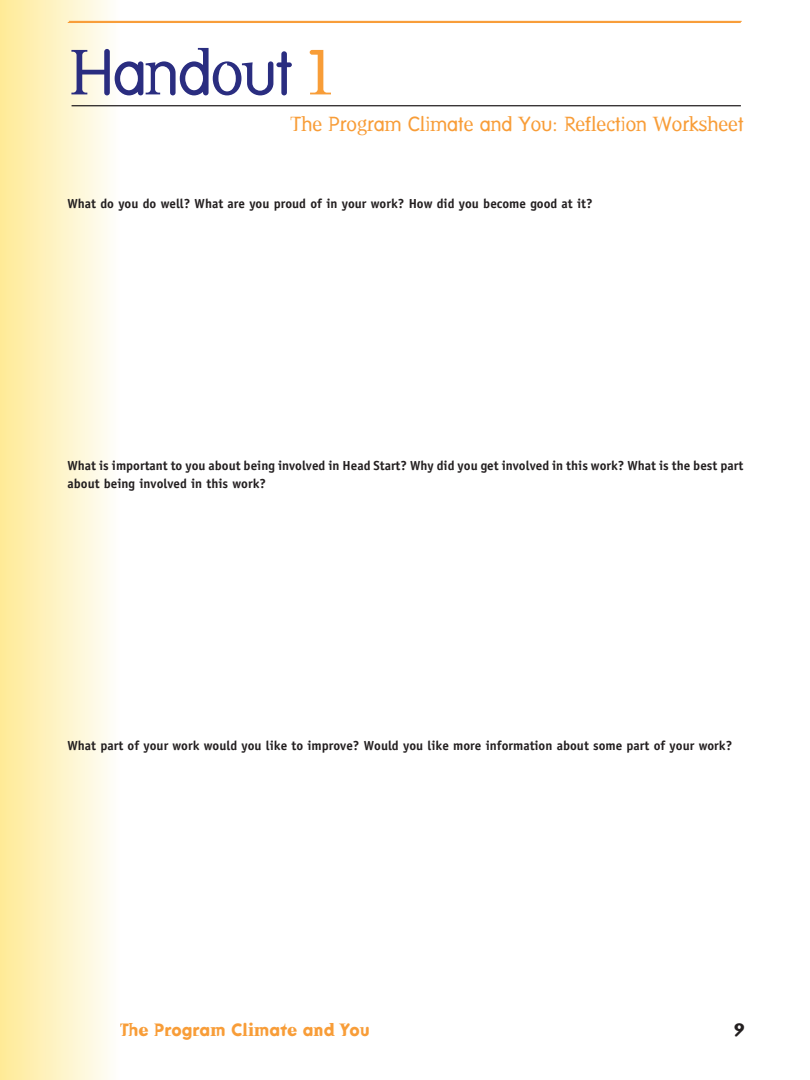
<style>
.page{position:relative;width:810px;height:1080px;background:#fff}
.page>*{position:absolute;margin:0;border:0;box-sizing:border-box;transform-origin:0 0}
.t1{font:62.5px "Dead History Roman";letter-spacing:-.025em;color:#2a2d80}
.t2{font:20px "Dead History Roman";color:#f89d38}
.t3{font:700 17.5px "Dead History";color:#f89d38}
.t4{font:700 17.5px "Dead History";color:#231f20}
.t5{font:700 13.12px/17.5px "Officina Sans";color:#231f20}
.s1{color:#f89d38}
</style>
<div class="page">
<div style="left:0;top:0;width:119px;height:1080px;background:linear-gradient(to right,#ffea95,#fefefb)"></div>
<hr style="left:69px;top:21px;width:673px;height:1px;background:#f89d38">
<hr style="left:72px;top:105px;width:669px;height:1px;background:#231f20">
<hr style="left:68px;top:22px;width:673px;height:1px;background:#f89d38">
<h2 class="t1" style="left:70px;top:27px;width:264px">Handout <span class="s1">1</span></h2>
<h3 class="t2" style="left:291px;top:110px;width:454px">The Program Climate and You: Reflection Worksheet</h3>
<p class="t5" style="left:68px;top:194px;width:527px">What do you do well? What are you proud of in your work? How did you become good at it?</p>
<p class="t5" style="left:68px;top:457px;width:677px">What is important to you about being involved in Head Start? Why did you get involved in this work? What is the best part about being involved in this work?</p>
<p class="t5" style="left:68px;top:737px;width:666px">What part of your work would you like to improve? Would you like more information about some part of your work?</p>
<h3 class="t3" style="left:120px;top:1017px;width:251px">The Program Climate and You</h3>
<h3 class="t4" style="left:734px;top:1017px;width:12px">9</h3>
</div>
